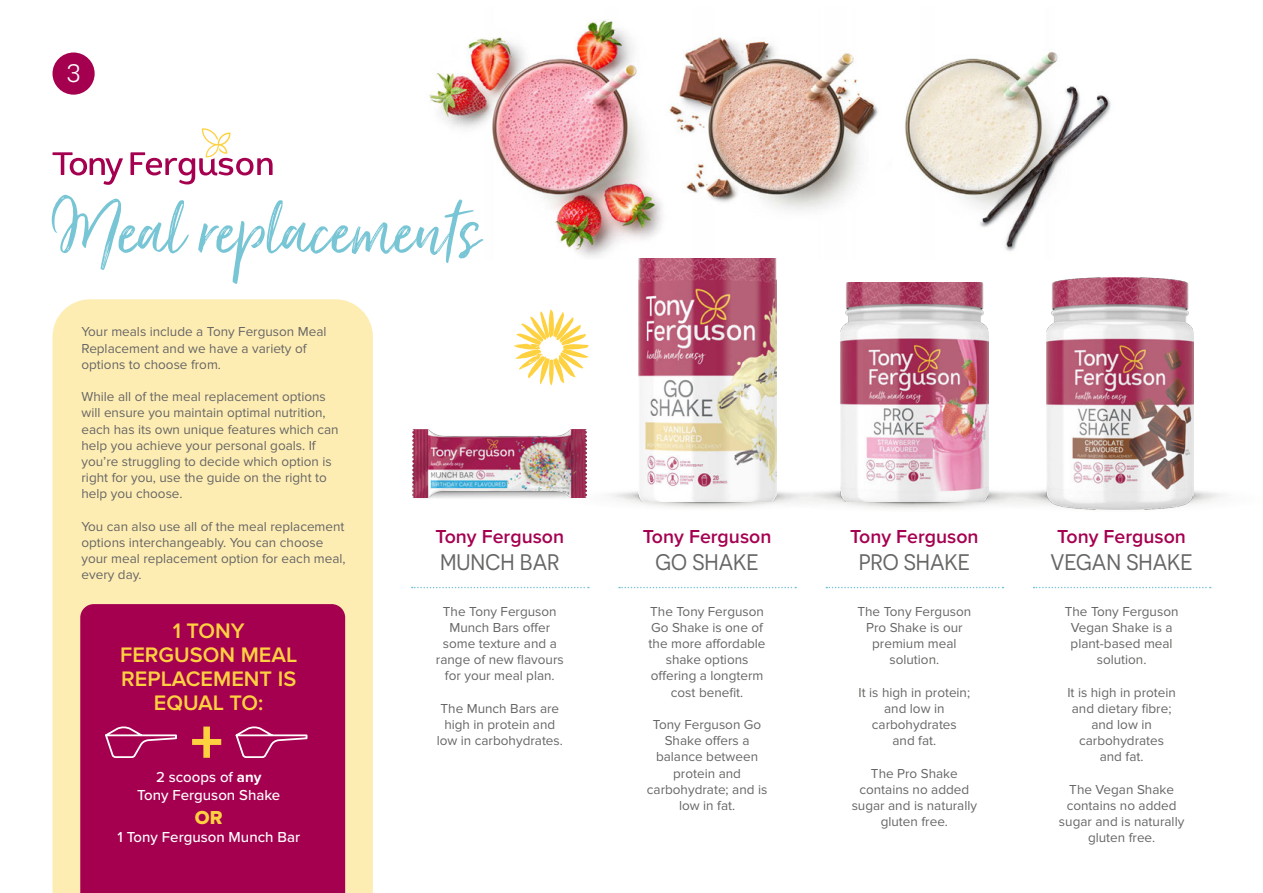
<style>
.page{position:relative;width:1263px;height:893px;background:#fff}
.page>*{position:absolute;margin:0;border:0;box-sizing:border-box;transform-origin:0 0}
.t1{font:91.5px "Just Lovely";color:#77c5d5}
.t2{font:31.5px "Novecentosans";color:#fff}
.t3{font:22.5px "Novecentosans";color:#666665}
.t4{font:600 21.75px/24px "Proxima Nova";color:#fed141;text-align:center}
.t5{font:600 19.5px "Proxima Nova";color:#a50050}
.t6{font:19.5px "Proxima Nova Extrabld";color:#fed141}
.t7{font:500 15px/18px "Proxima Nova";color:#fff;text-align:center}
.t8{font:13.5px/16.2px "Proxima Nova";color:#666665;text-align:center}
.s1{font-weight:700}
</style>
<div class="page">
<img style="left:429px;top:20px;width:682px;height:240px">
<svg style="left:412px;top:435px;width:812px;height:75px"></svg>
<svg style="left:412px;top:587px;width:177px;height:1px"></svg>
<svg style="left:619px;top:587px;width:177px;height:1px"></svg>
<img style="left:638px;top:259px;width:138px;height:242px">
<svg style="left:826px;top:587px;width:177px;height:1px"></svg>
<img style="left:841px;top:283px;width:147px;height:218px">
<svg style="left:1033px;top:587px;width:178px;height:1px"></svg>
<img style="left:1046px;top:278px;width:148px;height:231px">
<img style="left:413px;top:430px;width:173px;height:67px">
<div style="left:52px;top:53px;width:43px;height:42px;background:#a50050;border-radius:50%"></div>
<svg style="left:53px;top:128px;width:220px;height:57px"></svg>
<div style="left:52px;top:299px;width:321px;height:594px;background:#feedb3"></div>
<div style="left:80px;top:604px;width:265px;height:289px;background:#a50050"></div>
<svg style="left:103px;top:725px;width:75px;height:41px;background:#af1e64"></svg>
<svg style="left:234px;top:725px;width:74px;height:41px;background:#af1e65"></svg>
<svg style="left:192px;top:727px;width:29px;height:31px"></svg>
<svg style="left:514px;top:309px;width:75px;height:76px"></svg>
<h2 class="t2" style="left:67px;top:53px;width:16px">3</h2>
<h1 class="t1" style="left:52px;top:174px;width:429px">Meal replacements</h1>
<p class="t8" style="left:82px;top:324px;width:246px;text-align:left">Your meals include a Tony Ferguson Meal<br>Replacement and we have a variety of options to choose from.</p>
<p class="t8" style="left:82px;top:389px;width:259px;text-align:left">While all of the meal replacement options will ensure you maintain optimal nutrition, each has its own unique features which can help you achieve your personal goals. If you’re struggling to decide which option is right for you, use the guide on the right to help you choose.</p>
<p class="t8" style="left:82px;top:518px;width:266px;text-align:left">You can also use all of the meal replacement options interchangeably. You can choose your meal replacement option for each meal, every day.</p>
<h3 class="t4" style="left:120px;top:619px;width:179px">1 TONY<br>FERGUSON MEAL<br>REPLACEMENT IS<br>EQUAL TO:</h3>
<p class="t7" style="left:137px;top:768px;width:145px">2 scoops of <span class="s1">any<br></span>Tony Ferguson Shake</p>
<h3 class="t6" style="left:195px;top:806px;width:29px">OR</h3>
<p class="t7" style="left:117px;top:827px;width:184px">1 Tony Ferguson Munch Bar</p>
<h3 class="t5" style="left:435px;top:526px;width:130px">Tony Ferguson</h3>
<h3 class="t3" style="left:440px;top:549px;width:121px">MUNCH BAR</h3>
<p class="t8" style="left:436px;top:603px;width:129px">The Tony Ferguson<br>Munch Bars offer some texture and a range of new flavours for your meal plan.</p>
<p class="t8" style="left:437px;top:700px;width:128px">The Munch Bars are high in protein and low in carbohydrates.</p>
<h3 class="t5" style="left:643px;top:526px;width:130px">Tony Ferguson</h3>
<h3 class="t3" style="left:656px;top:549px;width:105px">GO SHAKE</h3>
<p class="t8" style="left:649px;top:603px;width:118px">The Tony Ferguson<br>Go Shake is one of the more affordable shake options offering a longterm cost benefit.</p>
<p class="t8" style="left:647px;top:716px;width:122px">Tony Ferguson Go<br>Shake offers a balance between protein and carbohydrate; and is low in fat.</p>
<h3 class="t5" style="left:850px;top:526px;width:130px">Tony Ferguson</h3>
<h3 class="t3" style="left:859px;top:549px;width:113px">PRO SHAKE</h3>
<p class="t8" style="left:857px;top:603px;width:115px">The Tony Ferguson<br>Pro Shake is our premium meal solution.</p>
<p class="t8" style="left:858px;top:684px;width:113px">It is high in protein; and low in carbohydrates<br>and fat.</p>
<p class="t8" style="left:852px;top:765px;width:127px">The Pro Shake contains no added sugar and is naturally gluten free.</p>
<h3 class="t5" style="left:1057px;top:526px;width:130px">Tony Ferguson</h3>
<h3 class="t3" style="left:1051px;top:549px;width:143px">VEGAN SHAKE</h3>
<p class="t8" style="left:1065px;top:603px;width:115px">The Tony Ferguson<br>Vegan Shake is a plant-based meal solution.</p>
<p class="t8" style="left:1067px;top:684px;width:110px">It is high in protein and dietary fibre; and low in carbohydrates and fat.</p>
<p class="t8" style="left:1059px;top:781px;width:127px">The Vegan Shake contains no added sugar and is naturally gluten free.</p>
</div>
